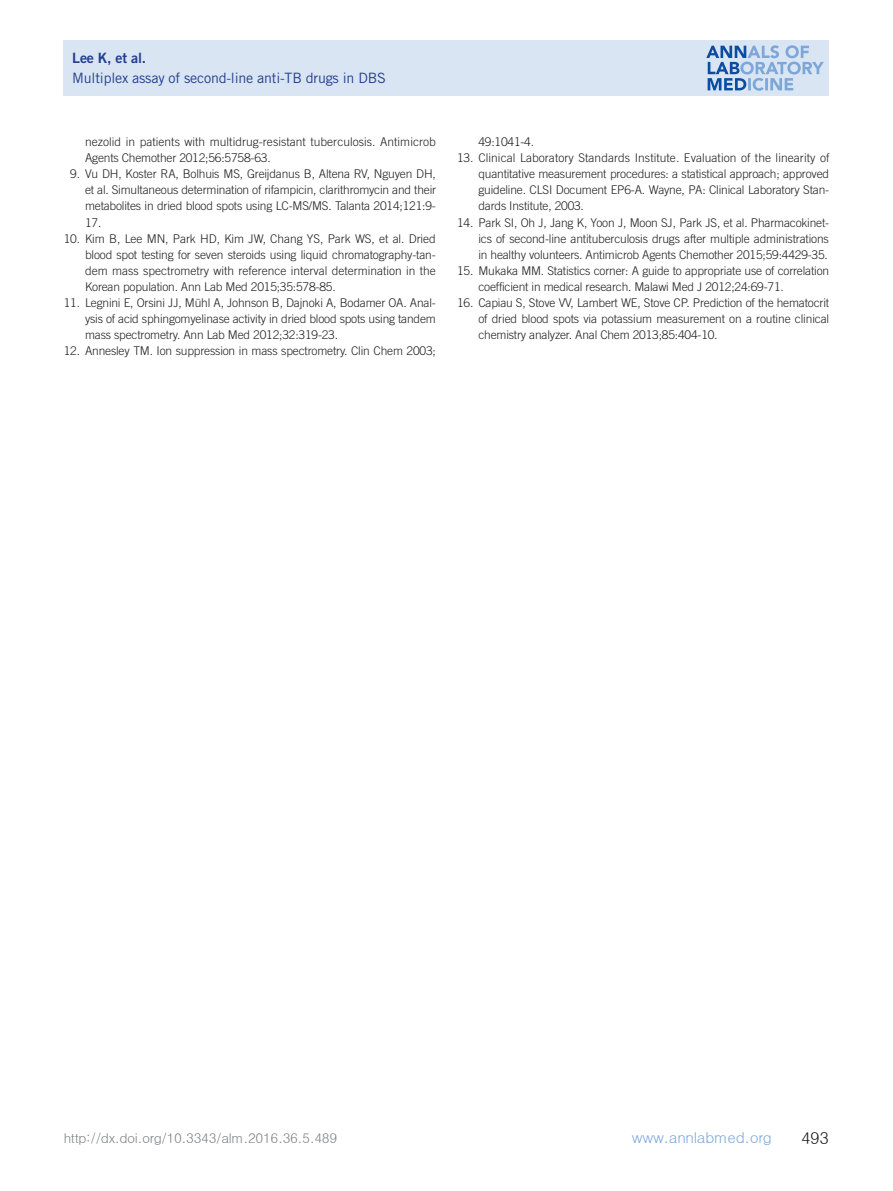
<style>
.page{position:relative;width:893px;height:1191px;background:#fff}
.page>*{position:absolute;margin:0;border:0;box-sizing:border-box;transform-origin:0 0}
.t1{font:16.5px "Dotum";color:#231f20}
.t2{font:15px "Dotum";letter-spacing:-.02em;color:#7ca7d8}
.t3{font:14.25px "Trade Gothic LT Std";letter-spacing:-.015em;color:#253f8e}
.t4{font:14.25px "Trade Gothic LT Std Bd 2";letter-spacing:-.015em;color:#253f8e}
.t5{font:13.5px "Dotum";letter-spacing:-.03em;color:#808285}
.참고문헌_2{font:300 12px/16px "Trade Gothic LT Std";letter-spacing:-.015em;color:#231f20;text-align:justify}
.참고문헌_1{font:300 12px/16px "Trade Gothic LT Std";letter-spacing:-.015em;color:#231f20;text-align:justify}
.참고문헌_1-2{font:300 12px/16px "Trade Gothic LT Std";letter-spacing:.005em;color:#231f20}
</style>
<div class="page">
<div style="left:64px;top:40px;width:765px;height:56px;background:#dae5f4"></div>
<svg style="left:706px;top:45px;width:118px;height:46px"></svg>
<p class="t4" style="left:72px;top:49px;width:75px">Lee K, et al.</p>
<p class="t3" style="left:72px;top:69px;width:315px">Multiplex assay of second-line anti-TB drugs in DBS</p>
<p class="참고문헌_1-2" style="left:85px;top:134px;width:352px">nezolid in patients with multidrug-resistant tuberculosis. Antimicrob<br>Agents Chemother 2012;56:5758-63.</p>
<p class="참고문헌_1" style="left:85px;top:166px;width:353px;text-indent:-15px">9. Vu DH, Koster RA, Bolhuis MS, Greijdanus B, Altena RV, Nguyen DH, et al. Simultaneous determination of rifampicin, clarithromycin and their metabolites in dried blood spots using LC-MS/MS. Talanta 2014;121:9- 17.</p>
<p class="참고문헌_2" style="left:85px;top:230px;width:352px;text-indent:-21px">10. Kim B, Lee MN, Park HD, Kim JW, Chang YS, Park WS, et al. Dried blood spot testing for seven steroids using liquid chromatography-tan&shy;dem mass spectrometry with reference interval determination in the Korean population. Ann Lab Med 2015;35:578-85.</p>
<p class="참고문헌_2" style="left:85px;top:294px;width:352px;text-indent:-21px">11. Legnini E, Orsini JJ, Mühl A, Johnson B, Dajnoki A, Bodamer OA. Anal&shy;ysis of acid sphingomyelinase activity in dried blood spots using tandem mass spectrometry. Ann Lab Med 2012;32:319-23.</p>
<p class="참고문헌_2" style="left:64px;top:343px;width:374px">12. Annesley TM. Ion suppression in mass spectrometry. Clin Chem 2003;</p>
<p class="참고문헌_2" style="left:478px;top:134px;width:57px">49:1041-4.</p>
<p class="참고문헌_2" style="left:478px;top:150px;width:352px;text-indent:-21px">13. Clinical Laboratory Standards Institute. Evaluation of the linearity of quantitative measurement procedures: a statistical approach; approved guideline. CLSI Document EP6-A. Wayne, PA: Clinical Laboratory Stan&shy;dards Institute, 2003.</p>
<p class="참고문헌_2" style="left:478px;top:214px;width:352px;text-indent:-21px">14. Park SI, Oh J, Jang K, Yoon J, Moon SJ, Park JS, et al. Pharmacokinet&shy;ics of second-line antituberculosis drugs after multiple administrations in healthy volunteers. Antimicrob Agents Chemother 2015;59:4429-35.</p>
<p class="참고문헌_2" style="left:478px;top:262px;width:352px;text-indent:-21px">15. Mukaka MM. Statistics corner: A guide to appropriate use of correlation coefficient in medical research. Malawi Med J 2012;24:69-71.</p>
<p class="참고문헌_2" style="left:478px;top:294px;width:352px;text-indent:-21px">16. Capiau S, Stove VV, Lambert WE, Stove CP. Prediction of the hematocrit of dried blood spots via potassium measurement on a routine clinical chemistry analyzer. Anal Chem 2013;85:404-10.</p>
<p class="t5" style="left:64px;top:1131px;width:275px">http://dx.doi.org/10.3343/alm.2016.36.5.489</p>
<p class="t2" style="left:632px;top:1130px;width:142px">www.annlabmed.org</p>
<h1 class="t1" style="left:801px;top:1129px;width:30px">493</h1>
</div>
